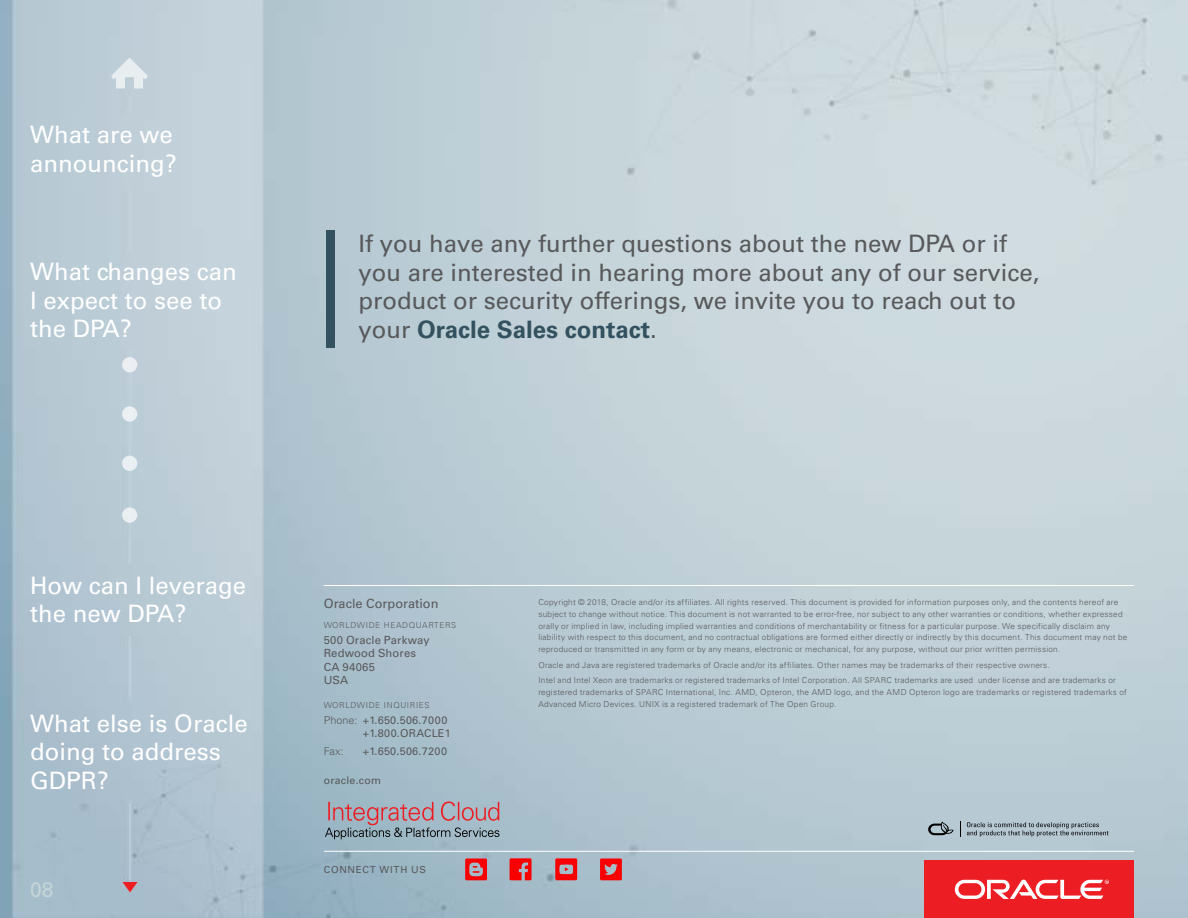
<style>
.page{position:relative;width:1188px;height:918px;background:#fff}
.page>*{position:absolute;margin:0;border:0;box-sizing:border-box;transform-origin:0 0}
.t1{font:24px/28.8px "Univers LT Std";color:#58595b}
.t2{font:24px/28.8px "Univers LT Std";color:#fff}
.t3{font:21px "Univers LT Std";color:#c5d5d9}
.t4{font:12.75px "Univers LT Std";color:#58595b}
.t5{font:11.25px/13.5px "Univers LT Std";letter-spacing:.015em;color:#58595b}
.t6{font:10.8px/13.5px "Univers LT Std";letter-spacing:.02em;color:#58595b}
.t7{font:300 10.8px "Univers LT Std";color:#58595b}
.t8{font:10.5px "Univers LT Std";letter-spacing:.025em;color:#58595b}
.t9{font:9.75px "Univers LT Std";letter-spacing:.08em;color:#58595b}
.t10{font:300 8.25px/11.9px "Univers LT Std";letter-spacing:.03em;color:#58595b}
.t11{font:300 8.25px "Univers LT Std";letter-spacing:.075em;color:#58595b}
.s1{font-weight:700;color:#345160}
.s2{font-weight:300}
</style>
<div class="page">
<img style="left:0;top:0;width:1188px;height:918px">
<div style="left:925px;top:861px;width:209px;height:57px;background:#ed1d24"></div>
<svg style="left:955px;top:880px;width:154px;height:19px"></svg>
<hr style="left:324px;top:851px;width:810px;height:1px;background:#fff">
<hr style="left:324px;top:585px;width:810px;height:1px;background:#fff">
<svg style="left:960px;top:822px;width:1px;height:15px"></svg>
<div style="left:326px;top:230px;width:9px;height:118px;background:#345160"></div>
<svg style="left:111px;top:58px;width:37px;height:31px"></svg>
<div style="left:122px;top:357px;width:15px;height:15px;background:#ebeff3;border-radius:50%"></div>
<div style="left:122px;top:406px;width:15px;height:16px;background:#eaeff2;border-radius:50%"></div>
<div style="left:122px;top:456px;width:15px;height:15px;background:#eaeff2;border-radius:50%"></div>
<svg style="left:122px;top:507px;width:15px;height:16px"></svg>
<svg style="left:928px;top:822px;width:26px;height:13px"></svg>
<svg style="left:465px;top:859px;width:22px;height:21px"></svg>
<svg style="left:325px;top:801px;width:174px;height:38px"></svg>
<svg style="left:510px;top:858px;width:22px;height:22px"></svg>
<svg style="left:555px;top:858px;width:22px;height:22px"></svg>
<svg style="left:600px;top:859px;width:22px;height:21px"></svg>
<svg style="left:967px;top:822px;width:142px;height:15px"></svg>
<svg style="left:122px;top:882px;width:16px;height:10px"></svg>
<p class="t2" style="left:30px;top:121px;width:148px">What are we announcing?</p>
<p class="t2" style="left:30px;top:257px;width:208px">What changes can<br>I expect to see to the DPA?</p>
<p class="t1" style="left:359px;top:229px;width:683px">If you have any further questions about the new DPA or if you are interested in hearing more about any of our service, product or security offerings, we invite you to reach out to your <span class="s1">Oracle Sales contact</span>.</p>
<p class="t2" style="left:30px;top:571px;width:218px">How can I leverage the new DPA?</p>
<p class="t2" style="left:30px;top:709px;width:219px">What else is Oracle doing to address<br>GDPR?</p>
<h2 class="t3" style="left:30px;top:877px;width:25px">08</h2>
<p class="t4" style="left:324px;top:596px;width:116px">Oracle Corporation</p>
<p class="t11" style="left:324px;top:620px;width:134px">WORLDWIDE HEADQUARTERS</p>
<p class="t5" style="left:324px;top:633px;width:108px">500 Oracle Parkway<br>Redwood Shores<br>CA 94065<br>USA</p>
<p class="t11" style="left:324px;top:700px;width:107px">WORLDWIDE INQUIRIES</p>
<p class="t6" style="left:363px;top:713px;width:90px;text-indent:-39px"><span class="s2">Phone:</span> +1.650.506.7000 +1.800.ORACLE1</p>
<p class="t7" style="left:324px;top:745px;width:21px">Fax:</p>
<p class="t6" style="left:363px;top:745px;width:86px">+1.650.506.7200</p>
<p class="t8" style="left:324px;top:774px;width:59px">oracle.com</p>
<p class="t9" style="left:324px;top:864px;width:104px">CONNECT WITH US</p>
<p class="t10" style="left:538px;top:596px;width:591px">Copyright © 2018, Oracle and/or its affiliates. All rights reserved. This document is provided for information purposes only, and the contents hereof are subject to change without notice. This document is not warranted to be error-free, nor subject to any other warranties or conditions, whether expressed orally or implied in law, including implied warranties and conditions of merchantability or fitness for a particular purpose. We specifically disclaim any liability with respect to this document, and no contractual obligations are formed either directly or indirectly by this document. This document may not be reproduced or transmitted in any form or by any means, electronic or mechanical, for any purpose, without our prior written permission.</p>
<p class="t10" style="left:538px;top:659px;width:513px">Oracle and Java are registered trademarks of Oracle and/or its affiliates. Other names may be trademarks of their respective owners.</p>
<p class="t10" style="left:538px;top:674px;width:590px">Intel and Intel Xeon are trademarks or registered trademarks of Intel Corporation. All SPARC trademarks are used under license and are trademarks or registered trademarks of SPARC International, Inc. AMD, Opteron, the AMD logo, and the AMD Opteron logo are trademarks or registered trademarks of<br>Advanced Micro Devices. UNIX is a registered trademark of The Open Group.</p>
</div>
